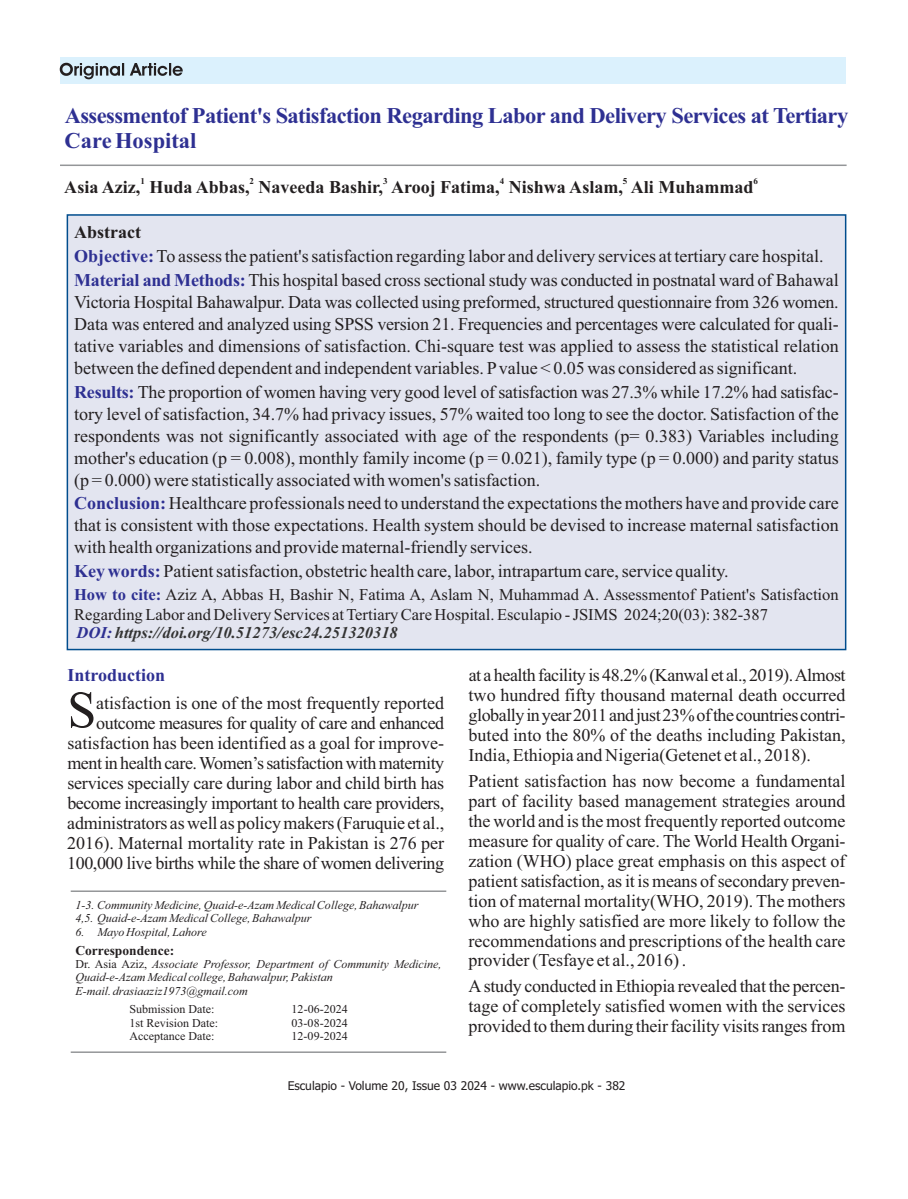
<style>
.page{position:relative;width:908px;height:1199px;background:#fff}
.page>*{position:absolute;margin:0;border:0;box-sizing:border-box;transform-origin:0 0}
.t1{font:51.9px "Times New Roman";color:#231f20}
.t2{font:700 22.5px/24.9px "Times New Roman";letter-spacing:-.025em;color:#2e3092}
.t3{font:18px/20px "Times New Roman";color:#231f20;text-align:justify}
.t4{font:700 18px "Times New Roman";color:#231f20}
.t5{font:700 18px "Times New Roman";color:#2e3092}
.t6{font:16.5px/20.1px "Times New Roman";color:#231f20}
.t7{font:italic 700 16.5px "Times New Roman";color:#333}
.t8{font:700 13.5px "Times New Roman";color:#231f20}
.t9{font:italic 12px/13.4px "Times New Roman";color:#231f20}
.t10{font:12px "Times New Roman";color:#231f20}
.t11{font:12px "Tahoma";color:#231f20}
.t12{font:700 9px "Times New Roman";color:#231f20}
.s1{font-weight:700}
.s2{font-weight:700;color:#2e3092}
.s3{color:#2e3092}
.s4{font-style:normal}
</style>
<div class="page">
<div style="left:60px;top:57px;width:785px;height:26px;background:#dbf1fd"></div>
<hr style="left:60px;top:165px;width:786px;height:1px;background:#949698">
<svg style="left:60px;top:63px;width:123px;height:16px"></svg>
<div style="left:67px;top:215px;width:778px;height:434px;background:#e3e5f0"></div>
<hr style="left:71px;top:890px;width:375px;height:2px;background:#949698">
<hr style="left:71px;top:1051px;width:375px;height:2px;background:#949698">
<p class="t2" style="left:65px;top:106px;width:784px">Assessmentof Patient's Satisfaction Regarding Labor and Delivery Services at Tertiary<br>Care Hospital</p>
<p class="t12" style="left:140px;top:178px;width:6px">1</p>
<p class="t12" style="left:249px;top:178px;width:6px">2</p>
<p class="t12" style="left:383px;top:178px;width:6px">3</p>
<p class="t12" style="left:499px;top:178px;width:6px">4</p>
<p class="t12" style="left:622px;top:178px;width:6px">5</p>
<p class="t12" style="left:753px;top:178px;width:6px">6</p>
<p class="t4" style="left:64px;top:181px;width:690px">Asia Aziz, Huda Abbas, Naveeda Bashir, Arooj Fatima, Nishwa Aslam, Ali Muhammad</p>
<p class="t3" style="left:74px;top:222px;width:765px;line-height:23.9px;text-align:left"><span class="s1">Abstract<br></span><span class="s2">Objective:</span>To assess the patient's satisfaction regarding labor and delivery services at tertiary care hospital.<br><span class="s2">Material and Methods:</span> This hospital based cross sectional study was conducted in postnatal ward of Bahawal</p>
<p class="t3" style="left:74px;top:293px;width:765px;line-height:21.9px">Victoria Hospital Bahawalpur. Data was collected using preformed, structured questionnaire from 326 women.<br>Data was entered and analyzed using SPSS version 21. Frequencies and percentages were calculated for quali&shy;tative variables and dimensions of satisfaction. Chi-square test was applied to assess the statistical relation between the defined dependent and independent variables. Pvalue &lt; 0.05 was considered as significant.</p>
<p class="t3" style="left:74px;top:382px;width:765px;line-height:21.9px"><span class="s2">Results:</span> The proportion of women having very good level of satisfaction was 27.3% while 17.2% had satisfac&shy;tory level of satisfaction, 34.7% had privacy issues, 57% waited too long to see the doctor. Satisfaction of the respondents was not significantly associated with age of the respondents (p= 0.383) Variables including mother's education (p = 0.008), monthly family income (p = 0.021), family type (p = 0.000) and parity status (p = 0.000) were statistically associated with women's satisfaction.</p>
<p class="t3" style="left:74px;top:494px;width:765px;line-height:21.9px"><span class="s2">Conclusion:</span> Healthcare professionals need to understand the expectations the mothers have and provide care that is consistent with those expectations. Health system should be devised to increase maternal satisfaction with health organizations and provide maternal-friendly services.</p>
<p class="t3" style="left:74px;top:563px;width:656px"><span class="s2">Key words:</span> Patient satisfaction, obstetric health care, labor, intrapartum care, service quality.</p>
<p class="t6" style="left:74px;top:585px;width:765px"><span class="s2">How to cite:</span> Aziz A, Abbas H, Bashir N, Fatima A, Aslam N, Muhammad A. Assessmentof Patient's Satisfaction<br>Regarding Labor and Delivery Services at Tertiary Care Hospital. Esculapio - JSIMS 2024;20(03): 382-387</p>
<p class="t7" style="left:77px;top:627px;width:323px"><span class="s3">DOI:</span> https://doi.org/10.51273/esc24.251320318</p>
<p class="t3" style="left:468px;top:667px;width:378px">at a health facility is 48.2% (Kanwal et al., 2019).Almost two hundred fifty thousand maternal death occurred globallyinyear2011andjust23%ofthecountriescontri&shy;buted into the 80% of the deaths including Pakistan, India, Ethiopia and Nigeria(Getenet et al., 2018).</p>
<p class="t3" style="left:468px;top:773px;width:378px">Patient satisfaction has now become a fundamental part of facility based management strategies around the world and is the most frequently reported outcome measure for quality of care. The World Health Organi&shy;zation (WHO) place great emphasis on this aspect of patient satisfaction, as it is means of secondary preven&shy;tion of maternal mortality(WHO, 2019). The mothers who are highly satisfied are more likely to follow the recommendations and prescriptions of the health care provider (Tesfaye et al., 2016) .</p>
<p class="t3" style="left:468px;top:978px;width:378px">Astudy conducted in Ethiopia revealed that the percen&shy;tage of completely satisfied women with the services provided to themduring theirfacility visitsranges from</p>
<p class="t5" style="left:67px;top:669px;width:99px">Introduction</p>
<h1 class="t1" style="left:67px;top:691px;width:30px">S</h1>
<p class="t3" style="left:67px;top:695px;width:378px;text-align:right">atisfaction is one of the most frequently reported outcome measures for quality of care and enhanced satisfaction has been identified as a goal for improve&shy;ment in health care.Women’s satisfaction with maternity services specially care during labor and child birth has become increasingly important to health care providers, administrators aswell as policymakers(Faruquie et al., 2016). Maternal mortality rate in Pakistan is 276 per 100,000 live births while the share of women delivering</p>
<p class="t9" style="left:75px;top:899px;width:344px">1-3. Community Medicine, Quaid-e-Azam Medical College, Bahawalpur<br>4,5. Quaid-e-Azam Medical College, Bahawalpur</p>
<p class="t9" style="left:75px;top:926px;width:133px">6. Mayo Hospital, Lahore</p>
<p class="t8" style="left:75px;top:945px;width:100px">Correspondence:</p>
<p class="t9" style="left:75px;top:958px;width:367px"><span class="s4">Dr. Asia Aziz,</span> Associate Professor, Department of Community Medicine,<br>Quaid-e-Azam Medical college, Bahawalpur, Pakistan<br>E-mail. drasiaaziz1973@gmail.com</p>
<p class="t10" style="left:129px;top:1005px;width:87px">Submission Date:</p>
<p class="t10" style="left:291px;top:1005px;width:57px">12-06-2024</p>
<p class="t10" style="left:129px;top:1018px;width:90px">1st Revision Date:</p>
<p class="t10" style="left:291px;top:1018px;width:57px">03-08-2024</p>
<p class="t10" style="left:129px;top:1031px;width:86px">Acceptance Date:</p>
<p class="t10" style="left:291px;top:1031px;width:57px">12-09-2024</p>
<p class="t11" style="left:287px;top:1081px;width:339px">Esculapio - Volume 20, Issue 03 2024 - www.esculapio.pk - 382</p>
</div>
